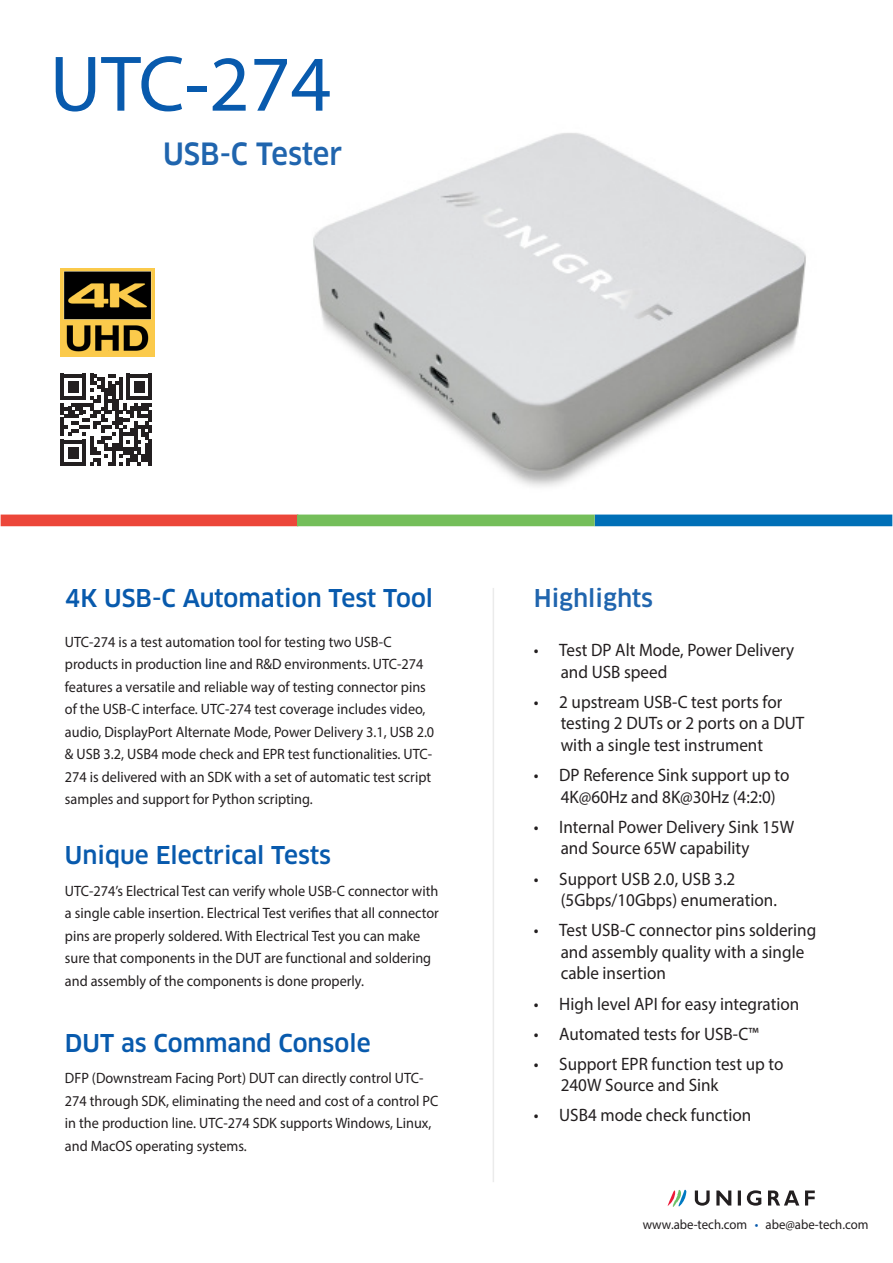
<style>
.page{position:relative;width:893px;height:1263px;background:#fff}
.page>*{position:absolute;margin:0;border:0;box-sizing:border-box;transform-origin:0 0}
.t1{font:79.5px "Myriad Pro";color:#085aad}
.Benefits___ingressi{font:500 30px "Clan OT";letter-spacing:-.005em;color:#2065ae;scale:.95 1}
.Leipäteksti{font:500 24px "Clan OT";color:#085aad}
.Väliotsikko{font:500 24px "Clan OT";color:#085aad}
.Väliotsikko_pieni{font:500 24px "Clan OT";color:#2065ae}
.t2{font:18px/21.6px "Myriad Pro";color:#231f20;scale:.95 1}
.Leipäteksti-2{font:15px/22.5px "Myriad Pro";color:#231f20;scale:.95 1}
.Väliotsikko-2{font:15px/22.5px "Myriad Pro";color:#231f20;scale:.95 1}
.t3{font:13.5px "Myriad Pro";color:#231f20;scale:.95 1}
.s1{color:#085aad}
</style>
<div class="page">
<img style="left:118px;top:133px;width:775px;height:394px">
<div style="left:595px;top:515px;width:297px;height:10px;background:#006fb7"></div>
<div style="left:595px;top:514px;width:297px;height:12px;border:2px solid #006fb7"></div>
<div style="left:1px;top:515px;width:297px;height:10px;background:#ec463a"></div>
<div style="left:1px;top:514px;width:297px;height:12px;border:2px solid #ec4638"></div>
<div style="left:297px;top:514px;width:298px;height:12px;background:#74be5a;border:2px solid #74be5a"></div>
<hr style="left:493px;top:588px;width:1px;height:594px;background:#ebebeb">
<img style="left:61px;top:269px;width:94px;height:87px">
<svg style="left:61px;top:374px;width:91px;height:91px"></svg>
<svg style="left:668px;top:1190px;width:18px;height:17px"></svg>
<svg style="left:695px;top:1190px;width:120px;height:16px"></svg>
<p class="t1" style="left:50px;top:35px;width:283px">UTC-274</p>
<p class="Benefits___ingressi" style="left:163px;top:136px;width:190px">USB-C Tester</p>
<p class="Väliotsikko" style="left:65px;top:584px;width:370px">4K USB-C Automation Test Tool</p>
<p class="Väliotsikko-2" style="left:65px;top:630px;width:390px">UTC-274 is a test automation tool for testing two USB-C products in production line and R&amp;D environments. UTC-274 features a versatile and reliable way of testing connector pins of the USB-C interface. UTC-274 test coverage includes video, audio, DisplayPort Alternate Mode, Power Delivery 3.1, USB 2.0 &amp; USB 3.2, USB4 mode check and EPR test functionalities. UTC-274 is delivered with an SDK with a set of automatic test script samples and support for Python scripting.</p>
<p class="Leipäteksti" style="left:65px;top:841px;width:268px">Unique Electrical Tests</p>
<p class="Leipäteksti-2" style="left:65px;top:879px;width:395px">UTC-274’s Electrical Test can verify whole USB-C connector with a single cable insertion. Electrical Test verifies that all connector pins are properly soldered. With Electrical Test you can make sure that components in the DUT are functional and soldering and assembly of the components is done properly.</p>
<p class="Leipäteksti" style="left:65px;top:1029px;width:307px">DUT as Command Console</p>
<p class="Leipäteksti-2" style="left:65px;top:1067px;width:395px">DFP (Downstream Facing Port) DUT can directly control UTC-274 through SDK, eliminating the need and cost of a control PC in the production line. UTC-274 SDK supports Windows, Linux, and MacOS operating systems.</p>
<p class="Väliotsikko_pieni" style="left:534px;top:585px;width:121px">Highlights</p>
<p class="t2" style="left:561px;top:639px;width:247px;text-indent:-27px">• Test DP Alt Mode, Power Delivery and USB speed</p>
<p class="t2" style="left:561px;top:691px;width:258px;text-indent:-27px">• 2 upstream USB-C test ports for testing 2 DUTs or 2 ports on a DUT with a single test instrument</p>
<p class="t2" style="left:561px;top:764px;width:242px;text-indent:-27px">• DP Reference Sink support up to<br>4K@60Hz and 8K@30Hz (4:2:0)</p>
<p class="t2" style="left:561px;top:816px;width:247px;text-indent:-27px">• Internal Power Delivery Sink 15W and Source 65W capability</p>
<p class="t2" style="left:561px;top:867px;width:229px;text-indent:-27px">• Support USB 2.0, USB 3.2 (5Gbps/10Gbps) enumeration.</p>
<p class="t2" style="left:561px;top:919px;width:271px;text-indent:-27px">• Test USB-C connector pins soldering and assembly quality with a single cable insertion</p>
<p class="t2" style="left:534px;top:992px;width:281px">• High level API for easy integration</p>
<p class="t2" style="left:534px;top:1022px;width:238px">• Automated tests for USB-C™</p>
<p class="t2" style="left:561px;top:1053px;width:236px;text-indent:-27px">• Support EPR function test up to<br>240W Source and Sink</p>
<p class="t2" style="left:534px;top:1104px;width:230px">• USB4 mode check function</p>
<p class="t3" style="left:643px;top:1216px;width:239px">www.abe-tech.com <span class="s1">•</span> abe@abe-tech.com</p>
</div>
